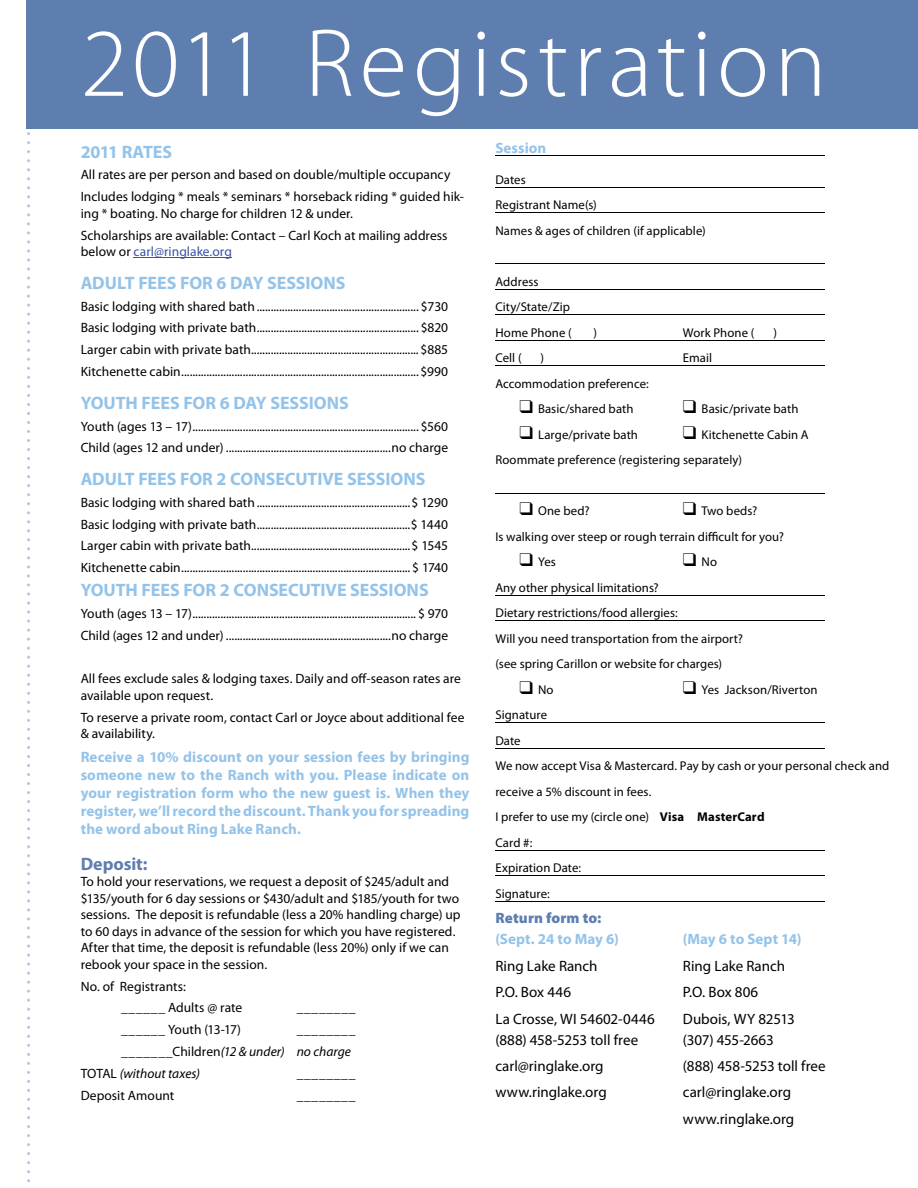
<style>
.page{position:relative;width:918px;height:1188px;background:#fff}
.page>*{position:absolute;margin:0;border:0;box-sizing:border-box;transform-origin:0 0}
.t1{font:300 97.5px "Myriad Pro";letter-spacing:.05em;color:#fff}
.t2{font:700 18px "Myriad Pro";letter-spacing:-.005em;color:#94c3e9}
.t3{font:700 18px "Myriad Pro";letter-spacing:-.005em;color:#5e7eaf}
.t4{font:700 15px/18px "Myriad Pro";letter-spacing:.005em;color:#94c3e9;text-align:justify}
.t5{font:15px/26.4px "Myriad Pro";color:#000}
.t6{font:900 15px "Myriad Pro";letter-spacing:.005em;color:#5e7eaf}
.t7{font:15px "Myriad Pro";letter-spacing:-.02em;color:#000}
.t8{font:13.5px/21.9px "Myriad Pro";letter-spacing:.005em;color:#000}
.t9{font:italic 13.5px "Myriad Pro";color:#000}
.t10{font:13.5px "Myriad Pro";letter-spacing:.005em;color:#3953a4}
.t11{font:13.5px "Myriad Pro";letter-spacing:-.025em;color:#000}
.t12{font:12.75px/25.5px "Myriad Pro";letter-spacing:.005em;color:#000}
.s1{color:#000}
.s2{font-style:normal}
.s3{font-weight:700}
</style>
<div class="page">
<div style="left:27px;top:0;width:891px;height:128px;background:#5e7eaf"></div>
<hr style="left:134px;top:257px;width:98px;height:1px;background:#3953a4">
<svg style="left:27px;top:132px;width:3px;height:1050px"></svg>
<hr style="left:495px;top:156px;width:330px;height:1px;background:#000">
<hr style="left:495px;top:187px;width:330px;height:1px;background:#000">
<hr style="left:495px;top:213px;width:330px;height:1px;background:#000">
<hr style="left:495px;top:264px;width:330px;height:1px;background:#000">
<hr style="left:495px;top:289px;width:330px;height:1px;background:#000">
<hr style="left:495px;top:315px;width:330px;height:1px;background:#000">
<hr style="left:495px;top:340px;width:330px;height:1px;background:#000">
<hr style="left:495px;top:366px;width:330px;height:1px;background:#000">
<hr style="left:495px;top:493px;width:330px;height:1px;background:#000">
<hr style="left:495px;top:595px;width:330px;height:1px;background:#000">
<hr style="left:495px;top:621px;width:330px;height:1px;background:#000">
<hr style="left:495px;top:723px;width:330px;height:1px;background:#000">
<hr style="left:495px;top:748px;width:330px;height:1px;background:#000">
<hr style="left:495px;top:850px;width:330px;height:1px;background:#000">
<hr style="left:495px;top:876px;width:330px;height:1px;background:#000">
<hr style="left:495px;top:901px;width:330px;height:1px;background:#000">
<h1 class="t1" style="left:81px;top:5px;width:747px">2011 Registration</h1>
<p class="t4" style="left:495px;top:139px;width:52px">Session</p>
<p class="t12" style="left:495px;top:167px;width:212px">Dates<br>Registrant Name(s)<br>Names &amp; ages of children (if applicable)</p>
<p class="t12" style="left:495px;top:269px;width:78px">Address<br>City/State/Zip<br>Home Phone (</p>
<h2 class="t2" style="left:81px;top:140px;width:93px">2011 RATES</h2>
<p class="t8" style="left:81px;top:164px;width:385px">All rates are per person and based on double/multiple occupancy<br>Includes lodging * meals * seminars * horseback riding * guided hik-</p>
<p class="t8" style="left:81px;top:202px;width:368px">ing * boating. No charge for children 12 &amp; under.<br>Scholarships are available: Contact – Carl Koch at mailing address</p>
<p class="t10" style="left:81px;top:243px;width:153px"><span class="s1">below or</span> carl@ringlake.org</p>
<h2 class="t2" style="left:81px;top:271px;width:266px">ADULT FEES FOR 6 DAY SESSIONS</h2>
<p class="t8" style="left:81px;top:295px;width:369px;text-align:justify">Basic lodging with shared bath .......................................................... $730<br>Basic lodging with private bath .......................................................... $820<br>Larger cabin with private bath ............................................................ $885<br>Kitchenette cabin ..................................................................................... $990</p>
<h2 class="t2" style="left:81px;top:391px;width:270px">YOUTH FEES FOR 6 DAY SESSIONS</h2>
<p class="t8" style="left:81px;top:415px;width:369px">Youth (ages 13 – 17) ................................................................................. $560<br>Child (ages 12 and under) ...........................................................no charge</p>
<h2 class="t2" style="left:81px;top:467px;width:346px">ADULT FEES FOR 2 CONSECUTIVE SESSIONS</h2>
<p class="t8" style="left:81px;top:491px;width:369px;text-align:justify">Basic lodging with shared bath .......................................................$ 1290<br>Basic lodging with private bath .......................................................$ 1440<br>Larger cabin with private bath .........................................................$ 1545<br>Kitchenette cabin .................................................................................. $ 1740</p>
<h2 class="t2" style="left:81px;top:578px;width:350px">YOUTH FEES FOR 2 CONSECUTIVE SESSIONS</h2>
<p class="t8" style="left:81px;top:602px;width:369px">Youth (ages 13 – 17) ................................................................................ $ 970<br>Child (ages 12 and under) ...........................................................no charge</p>
<p class="t8" style="left:81px;top:670px;width:382px;line-height:16.5px">All fees exclude sales &amp; lodging taxes. Daily and off-season rates are available upon request.</p>
<p class="t8" style="left:81px;top:709px;width:385px;line-height:16.5px">To reserve a private room, contact Carl or Joyce about additional fee &amp; availability.</p>
<p class="t4" style="left:81px;top:747px;width:390px">Receive a 10% discount on your session fees by bringing someone new to the Ranch with you. Please indicate on your registration form who the new guest is. When they register, we’ll record the discount. Thank you for spreading the word about Ring Lake Ranch.</p>
<h2 class="t3" style="left:81px;top:852px;width:68px">Deposit:</h2>
<p class="t8" style="left:81px;top:873px;width:381px;line-height:16.5px">To hold your reservations, we request a deposit of $245/adult and $135/youth for 6 day sessions or $430/adult and $185/youth for two sessions. The deposit is refundable (less a 20% handling charge) up to 60 days in advance of the session for which you have registered.<br>After that time, the deposit is refundable (less 20%) only if we can rebook your space in the session.</p>
<p class="t8" style="left:121px;top:975px;width:123px;text-indent:-41px">No. of Registrants:<br>______ Adults @ rate</p>
<p class="t8" style="left:297px;top:997px;width:60px">________</p>
<p class="t11" style="left:121px;top:1022px;width:121px">______ Youth (13-17)</p>
<p class="t8" style="left:297px;top:1019px;width:60px">________</p>
<p class="t9" style="left:121px;top:1043px;width:231px"><span class="s2">_______Children</span>(12 &amp; under) no charge</p>
<p class="t9" style="left:81px;top:1065px;width:121px"><span class="s2">TOTAL</span> (without taxes)</p>
<p class="t8" style="left:297px;top:1062px;width:60px">________</p>
<p class="t8" style="left:81px;top:1084px;width:95px">Deposit Amount</p>
<p class="t8" style="left:297px;top:1084px;width:60px">________</p>
<p class="t12" style="left:593px;top:320px;width:5px">)</p>
<p class="t12" style="left:683px;top:320px;width:73px">Work Phone (</p>
<p class="t12" style="left:773px;top:320px;width:5px">)</p>
<p class="t12" style="left:495px;top:345px;width:28px">Cell (</p>
<p class="t12" style="left:541px;top:345px;width:5px">)</p>
<p class="t12" style="left:683px;top:345px;width:31px">Email</p>
<p class="t12" style="left:495px;top:371px;width:155px">Accommodation preference:</p>
<p class="t12" style="left:519px;top:396px;width:116px">❑ Basic/shared bath</p>
<p class="t12" style="left:683px;top:396px;width:117px">❑ Basic/private bath</p>
<p class="t12" style="left:519px;top:422px;width:120px">❑ Large/private bath</p>
<p class="t12" style="left:495px;top:422px;width:315px;text-indent:187px">❑ Kitchenette Cabin A<br>Roommate preference (registering separately)</p>
<p class="t12" style="left:519px;top:498px;width:72px">❑ One bed?</p>
<p class="t12" style="left:495px;top:498px;width:290px;text-indent:187px">❑ Two beds?<br>Is walking over steep or rough terrain difficult for you?</p>
<p class="t12" style="left:519px;top:549px;width:38px">❑ Yes</p>
<p class="t12" style="left:683px;top:549px;width:36px">❑ No</p>
<p class="t12" style="left:495px;top:575px;width:249px">Any other physical limitations?<br>Dietary restrictions/food allergies:<br>Will you need transportation from the airport? (see spring Carillon or website for charges)</p>
<p class="t12" style="left:519px;top:677px;width:36px">❑ No</p>
<p class="t12" style="left:683px;top:677px;width:136px">❑ Yes Jackson/Riverton</p>
<p class="t12" style="left:495px;top:702px;width:395px">Signature<br>Date<br>We now accept Visa &amp; Mastercard. Pay by cash or your personal check and receive a 5% discount in fees.<br>I prefer to use my (circle one) <span class="s3">Visa MasterCard<br></span>Card #:<br>Expiration Date:<br>Signature:</p>
<p class="t6" style="left:495px;top:908px;width:108px">Return form to:</p>
<p class="t4" style="left:495px;top:930px;width:125px">(Sept. 24 to May 6)</p>
<p class="t4" style="left:683px;top:930px;width:120px">(May 6 to Sept 14)</p>
<p class="t5" style="left:495px;top:952px;width:104px">Ring Lake Ranch</p>
<p class="t5" style="left:683px;top:952px;width:104px">Ring Lake Ranch</p>
<p class="t5" style="left:495px;top:979px;width:77px">P.O. Box 446</p>
<p class="t5" style="left:683px;top:979px;width:77px">P.O. Box 806</p>
<p class="t5" style="left:495px;top:1005px;width:161px">La Crosse, WI 54602-0446</p>
<p class="t5" style="left:683px;top:1005px;width:113px">Dubois, WY 82513</p>
<p class="t5" style="left:495px;top:1026px;width:144px">(888) 458-5253 toll free</p>
<p class="t7" style="left:683px;top:1030px;width:92px">(307) 455-2663</p>
<p class="t5" style="left:495px;top:1053px;width:110px">carl@ringlake.org</p>
<p class="t5" style="left:683px;top:1053px;width:144px">(888) 458-5253 toll free</p>
<p class="t5" style="left:495px;top:1079px;width:113px">www.ringlake.org</p>
<p class="t5" style="left:683px;top:1079px;width:113px">carl@ringlake.org www.ringlake.org</p>
</div>
